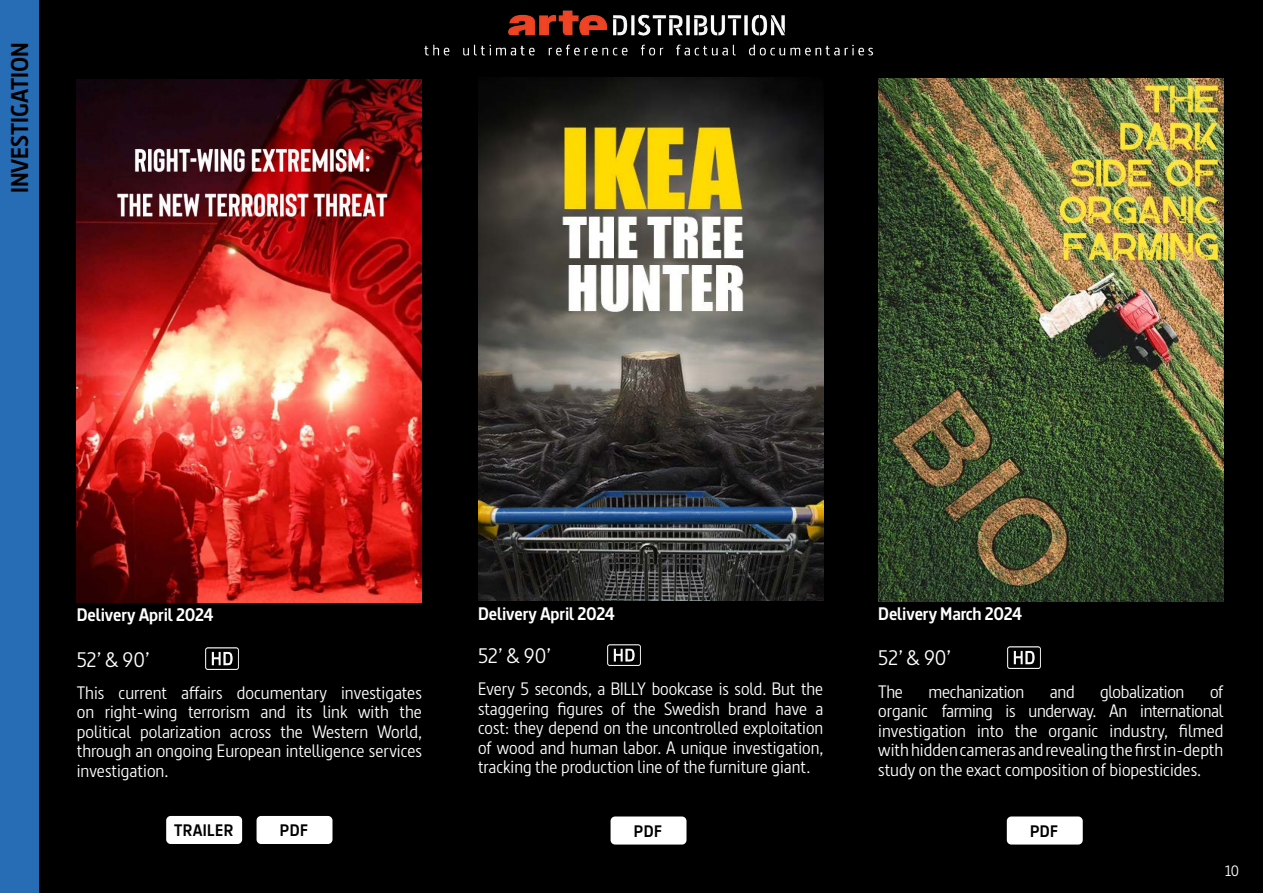
<style>
.page{position:relative;width:1263px;height:893px;background:#000}
.page>*{position:absolute;margin:0;border:0;box-sizing:border-box;transform-origin:0 0}
.t1{font:700 24px "Barna";color:#000}
.t2{font:21px "Barna";color:#fff}
.t3{font:18px/19.5px "Barna";color:#fff;text-align:justify}
.t4{font:700 18px "Barna";letter-spacing:-.01em;color:#fff}
.t5{font:18px "Barna";letter-spacing:-.02em;color:#fff}
.t6{font:700 16.5px "Barna";letter-spacing:.02em;color:#000}
.t7{font:15px "Barna";color:#fff}
</style>
<div class="page">
<img style="left:369px;top:10px;width:559px;height:70px">
<div style="left:0;top:0;width:38px;height:893px;background:#266db5"></div>
<img style="left:1007px;top:647px;width:34px;height:21px">
<img style="left:878px;top:79px;width:345px;height:523px">
<div style="left:166px;top:816px;width:76px;height:28px;background:#fff;border-radius:4px"></div>
<div style="left:257px;top:816px;width:75px;height:28px;background:#fff;border-radius:4px"></div>
<div style="left:1007px;top:816px;width:76px;height:28px;background:#fff;border-radius:4px"></div>
<img style="left:478px;top:78px;width:345px;height:523px">
<img style="left:607px;top:644px;width:34px;height:22px">
<img style="left:205px;top:648px;width:34px;height:21px">
<img style="left:77px;top:80px;width:345px;height:523px">
<div style="left:610px;top:816px;width:76px;height:28px;background:#fff;border-radius:4px"></div>
<h1 class="t1" style="left:5px;top:128px;width:87px;rotate:-90deg">HISTORY</h1>
<h1 class="t1" style="left:5px;top:193px;width:153px;rotate:-90deg">INVESTIGATION</h1>
<p class="t4" style="left:77px;top:604px;width:138px">Delivery April 2024</p>
<p class="t4" style="left:478px;top:603px;width:138px">Delivery April 2024</p>
<p class="t4" style="left:878px;top:603px;width:145px">Delivery March 2024</p>
<p class="t2" style="left:77px;top:647px;width:75px">52’ &amp; 90’</p>
<p class="t2" style="left:478px;top:643px;width:75px">52’ &amp; 90’</p>
<p class="t2" style="left:878px;top:645px;width:75px">52’ &amp; 90’</p>
<p class="t3" style="left:77px;top:683px;width:347px">This current affairs documentary investigates on right-wing terrorism and its link with the political polarization across the Western World, through an ongoing European intelligence services investigation.</p>
<p class="t3" style="left:478px;top:679px;width:347px">Every 5 seconds, a BILLY bookcase is sold. But the staggering figures of the Swedish brand have a cost: they depend on the uncontrolled exploitation of wood and human labor. A unique investigation, tracking the production line of the furniture giant.</p>
<p class="t3" style="left:878px;top:682px;width:347px;text-indent:332px">of organic farming is underway. An international investigation into the organic industry, filmed with hidden cameras and revealing the first in-depth study on the exact composition of biopesticides.</p>
<p class="t3" style="left:878px;top:682px;width:26px">The</p>
<p class="t5" style="left:928px;top:681px;width:97px">mechanization</p>
<p class="t3" style="left:1050px;top:682px;width:26px">and</p>
<p class="t5" style="left:1100px;top:681px;width:86px">globalization</p>
<p class="t6" style="left:174px;top:820px;width:61px">TRAILER</p>
<p class="t6" style="left:280px;top:820px;width:30px">PDF</p>
<p class="t6" style="left:1030px;top:821px;width:30px">PDF</p>
<p class="t6" style="left:634px;top:821px;width:30px">PDF</p>
<p class="t7" style="left:1225px;top:862px;width:16px">10</p>
</div>
